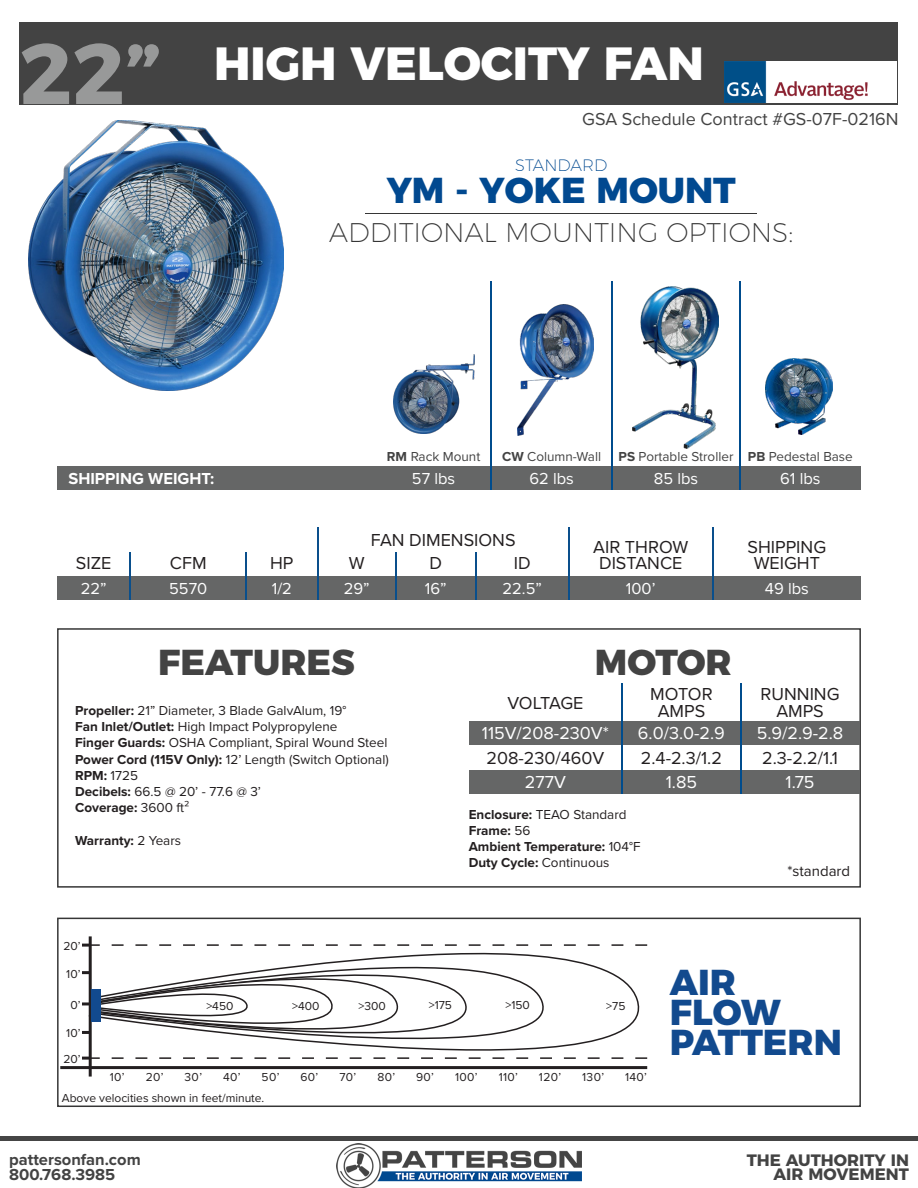
<style>
.page{position:relative;width:918px;height:1188px;background:#fff}
.page>*{position:absolute;margin:0;border:0;box-sizing:border-box;transform-origin:0 0}
.t1{font:800 46.5px "Montserrat";color:#fff}
.t2{font:800 36px/30px "Montserrat";color:#124a8e}
.t3{font:800 36px "Montserrat";color:#434343}
.t4{font:800 36px "Montserrat";color:#014990}
.t5{font:200 27px "Montserrat";color:#363636}
.t6{font:18px/16.5px "Proxima Nova";color:#231f20;text-align:center}
.t7{font:18px "Proxima Nova";color:#fff}
.t8{font:18px "Proxima Nova";color:#434343}
.t9{font:18px "Proxima Nova";letter-spacing:-.03em;color:#231f20}
.t10{font:16.5px "Proxima Nova";color:#fff}
.t11{font:700 16.5px/15px "Proxima Nova";color:#434343}
.t12{font:700 16.5px/13.5px "Montserrat";color:#434343;text-align:right}
.t13{font:700 16.5px "Proxima Nova";color:#fff}
.t14{font:200 16.5px "Montserrat";color:#014990}
.t15{font:15px "Proxima Nova";color:#231f20}
.t16{font:13.5px/16.2px "Proxima Nova";color:#231f20}
.t17{font:700 13.5px/16.2px "Proxima Nova";color:#231f20}
.t18{font:13.5px "Proxima Nova";color:#434343}
.t19{font:12px/26px "Proxima Nova";color:#231f20}
.s1{font-weight:700;font-size:85.5px;color:#989999}
.s2{font-weight:700}
.s3{font-weight:400}
</style>
<div class="page">
<div style="left:20px;top:22px;width:878px;height:83px;background:#434343"></div>
<hr style="left:366px;top:213px;width:391px;height:1px;background:#363636">
<div style="left:57px;top:576px;width:804px;height:24px;background:#656666"></div>
<hr style="left:130px;top:552px;width:1px;height:48px;background:#0a4f8c">
<hr style="left:245px;top:552px;width:2px;height:48px;background:#0a4f8c">
<hr style="left:317px;top:528px;width:1px;height:72px;background:#0a4f8c">
<hr style="left:395px;top:552px;width:2px;height:48px;background:#0a4f8c">
<hr style="left:475px;top:552px;width:2px;height:48px;background:#0a4f8c">
<hr style="left:568px;top:528px;width:2px;height:72px;background:#0a4f8c">
<hr style="left:712px;top:528px;width:2px;height:72px;background:#0a4f8c">
<div style="left:57px;top:628px;width:804px;height:260px;border:2px solid #363636"></div>
<div style="left:469px;top:722px;width:390px;height:23px;background:#656666"></div>
<div style="left:469px;top:770px;width:390px;height:23px;background:#656666"></div>
<hr style="left:621px;top:683px;width:2px;height:110px;background:#004c8d">
<hr style="left:740px;top:683px;width:2px;height:110px;background:#004c8d">
<div style="left:57px;top:467px;width:804px;height:23px;background:#656666"></div>
<img style="left:632px;top:286px;width:87px;height:163px">
<img style="left:517px;top:304px;width:76px;height:131px">
<img style="left:765px;top:358px;width:67px;height:77px">
<hr style="left:739px;top:282px;width:1px;height:208px;background:#004c8d">
<hr style="left:612px;top:282px;width:1px;height:208px;background:#004c8d">
<hr style="left:490px;top:282px;width:2px;height:208px;background:#004c8d">
<img style="left:394px;top:354px;width:80px;height:80px">
<svg style="left:87px;top:917px;width:585px;height:160px"></svg>
<svg style="left:92px;top:926px;width:479px;height:151px"></svg>
<svg style="left:95px;top:941px;width:394px;height:125px"></svg>
<div style="left:57px;top:918px;width:804px;height:189px;border:2px solid #363636"></div>
<hr style="left:60px;top:1066px;width:587px;height:3px;background:#231f20">
<svg style="left:82px;top:944px;width:565px;height:116px"></svg>
<hr style="left:89px;top:936px;width:3px;height:141px;background:#231f20">
<div style="left:92px;top:989px;width:9px;height:32px;background:#124a8e"></div>
<img style="left:28px;top:120px;width:256px;height:270px">
<div style="left:0;top:1136px;width:918px;height:5px;background:#454545"></div>
<img style="left:337px;top:1144px;width:244px;height:44px">
<img style="left:724px;top:61px;width:173px;height:42px">
<h1 class="t1" style="left:20px;top:24px;width:686px"><span class="s1">22”</span> HIGH VELOCITY FAN</h1>
<h3 class="t8" style="left:582px;top:105px;width:318px">GSA Schedule Contract #GS-07F-0216N</h3>
<p class="t13" style="left:69px;top:466px;width:147px">SHIPPING WEIGHT:</p>
<p class="t14" style="left:515px;top:153px;width:94px">STANDARD</p>
<h2 class="t4" style="left:387px;top:160px;width:351px">YM - YOKE MOUNT</h2>
<h3 class="t5" style="left:329px;top:211px;width:466px">ADDITIONAL MOUNTING OPTIONS:</h3>
<p class="t18" style="left:387px;top:447px;width:95px"><span class="s2">RM</span> Rack Mount</p>
<p class="t18" style="left:502px;top:447px;width:100px"><span class="s2">CW</span> Column-Wall</p>
<p class="t18" style="left:619px;top:447px;width:236px"><span class="s2">PS</span> Portable Stroller <span class="s2">PB</span> Pedestal Base</p>
<p class="t10" style="left:412px;top:466px;width:45px">57 lbs</p>
<p class="t10" style="left:529px;top:466px;width:46px">62 lbs</p>
<p class="t10" style="left:654px;top:466px;width:46px">85 lbs</p>
<p class="t10" style="left:780px;top:466px;width:42px">61 lbs</p>
<h3 class="t6" style="left:371px;top:531px;width:146px">FAN DIMENSIONS</h3>
<h3 class="t6" style="left:76px;top:554px;width:37px">SIZE</h3>
<h3 class="t6" style="left:170px;top:554px;width:38px">CFM</h3>
<h3 class="t6" style="left:270px;top:554px;width:25px">HP</h3>
<h3 class="t6" style="left:349px;top:554px;width:17px">W</h3>
<h3 class="t6" style="left:430px;top:554px;width:14px">D</h3>
<h3 class="t6" style="left:514px;top:554px;width:18px">ID</h3>
<h3 class="t6" style="left:593px;top:538px;width:97px">AIR THROW<br>DISTANCE</h3>
<h3 class="t6" style="left:748px;top:538px;width:80px">SHIPPING<br>WEIGHT</h3>
<p class="t10" style="left:81px;top:576px;width:27px">22”</p>
<p class="t10" style="left:169px;top:576px;width:40px">5570</p>
<p class="t10" style="left:272px;top:576px;width:22px">1/2</p>
<p class="t10" style="left:344px;top:576px;width:27px">29”</p>
<p class="t10" style="left:425px;top:576px;width:23px">16”</p>
<p class="t10" style="left:503px;top:576px;width:41px">22.5”</p>
<p class="t10" style="left:626px;top:576px;width:31px">100’</p>
<p class="t10" style="left:765px;top:576px;width:46px">49 lbs</p>
<h2 class="t3" style="left:158px;top:632px;width:198px">FEATURES</h2>
<h2 class="t3" style="left:595px;top:632px;width:138px">MOTOR</h2>
<p class="t16" style="left:75px;top:702px;width:315px"><span class="s2">Propeller:</span> 21” Diameter, 3 Blade GalvAlum, 19°<br><span class="s2">Fan Inlet/Outlet:</span> High Impact Polypropylene<br><span class="s2">Finger Guards:</span> OSHA Compliant, Spiral Wound Steel <span class="s2">Power Cord (115V Only):</span> 12’ Length (Switch Optional)<br><span class="s2">RPM:</span> 1725<br><span class="s2">Decibels:</span> 66.5 @ 20’ - 77.6 @ 3’<br><span class="s2">Coverage:</span> 3600 ft²</p>
<p class="t17" style="left:75px;top:832px;width:108px">Warranty: <span class="s3">2 Years</span></p>
<h3 class="t6" style="left:761px;top:685px;width:80px">RUNNING<br>AMPS</h3>
<h3 class="t6" style="left:650px;top:685px;width:64px">MOTOR<br>AMPS</h3>
<h3 class="t9" style="left:507px;top:689px;width:77px">VOLTAGE</h3>
<h3 class="t7" style="left:482px;top:720px;width:129px">115V/208-230V*</h3>
<h3 class="t6" style="left:486px;top:749px;width:119px">208-230/460V</h3>
<h3 class="t7" style="left:638px;top:720px;width:89px">6.0/3.0-2.9</h3>
<h3 class="t7" style="left:757px;top:720px;width:88px">5.9/2.9-2.8</h3>
<h3 class="t6" style="left:641px;top:749px;width:83px">2.4-2.3/1.2</h3>
<h3 class="t6" style="left:762px;top:749px;width:77px">2.3-2.2/1.1</h3>
<h3 class="t7" style="left:525px;top:769px;width:42px">277V</h3>
<h3 class="t7" style="left:666px;top:769px;width:33px">1.85</h3>
<h3 class="t7" style="left:786px;top:769px;width:30px">1.75</h3>
<p class="t17" style="left:469px;top:806px;width:173px">Enclosure: <span class="s3">TEAO Standard<br></span>Frame: <span class="s3">56<br></span>Ambient Temperature: <span class="s3">104°F<br></span>Duty Cycle: <span class="s3">Continuous</span></p>
<p class="t15" style="left:787px;top:860px;width:64px">*standard</p>
<p class="t19" style="left:63px;top:932px;width:19px">20’</p>
<p class="t19" style="left:66px;top:960px;width:16px">10’</p>
<p class="t19" style="left:70px;top:991px;width:12px">0’</p>
<p class="t19" style="left:63px;top:1019px;width:19px">10’<br>20’</p>
<p class="t19" style="left:206px;top:992px;width:29px">&gt;450</p>
<p class="t19" style="left:292px;top:992px;width:29px">&gt;400</p>
<p class="t19" style="left:358px;top:992px;width:29px">&gt;300</p>
<p class="t19" style="left:429px;top:991px;width:25px">&gt;175</p>
<p class="t19" style="left:505px;top:991px;width:26px">&gt;150</p>
<p class="t19" style="left:606px;top:992px;width:21px">&gt;75</p>
<p class="t19" style="left:110px;top:1064px;width:16px">10’</p>
<p class="t19" style="left:146px;top:1064px;width:19px">20’</p>
<p class="t19" style="left:185px;top:1064px;width:19px">30’</p>
<p class="t19" style="left:223px;top:1064px;width:19px">40’</p>
<p class="t19" style="left:262px;top:1064px;width:19px">50’</p>
<p class="t19" style="left:301px;top:1064px;width:19px">60’</p>
<p class="t19" style="left:339px;top:1064px;width:18px">70’</p>
<p class="t19" style="left:377px;top:1064px;width:19px">80’</p>
<p class="t19" style="left:416px;top:1064px;width:19px">90’</p>
<p class="t19" style="left:455px;top:1064px;width:24px">100’</p>
<p class="t19" style="left:499px;top:1064px;width:21px">110’</p>
<p class="t19" style="left:539px;top:1064px;width:24px">120’</p>
<p class="t19" style="left:582px;top:1064px;width:23px">130’</p>
<p class="t19" style="left:625px;top:1064px;width:23px">140’</p>
<p class="t19" style="left:62px;top:1085px;width:204px">Above velocities shown in feet/minute.</p>
<h2 class="t2" style="left:670px;top:964px;width:174px">AIR<br>FLOW<br>PATTERN</h2>
<p class="t11" style="left:9px;top:1152px;width:133px">pattersonfan.com<br>800.768.3985</p>
<p class="t12" style="left:747px;top:1153px;width:164px">THE AUTHORITY IN<br>AIR MOVEMENT</p>
</div>
